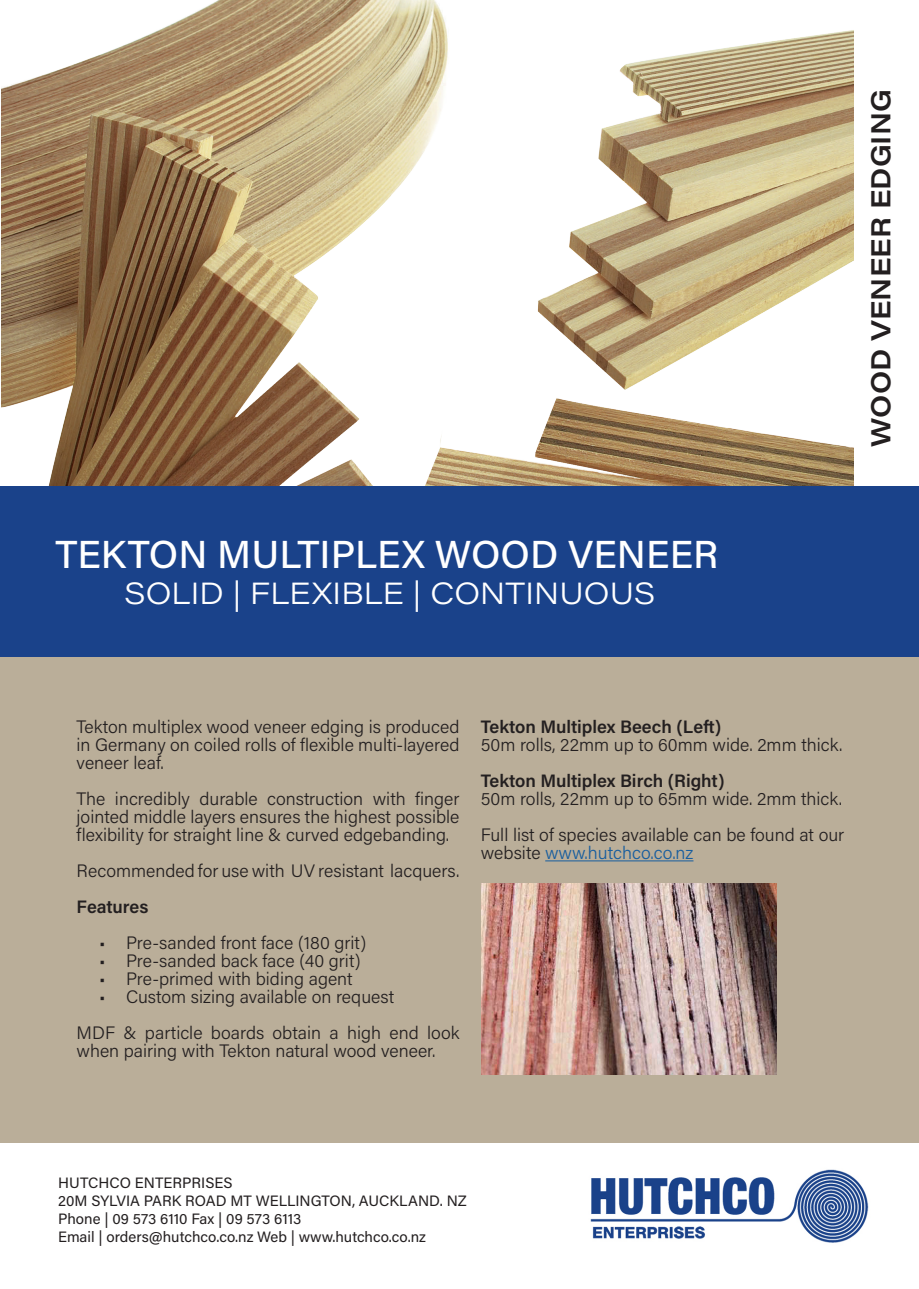
<style>
.page{position:relative;width:919px;height:1289px;background:#fff}
.page>*{position:absolute;margin:0;border:0;box-sizing:border-box;transform-origin:0 0}
.t1{font:500 39px "Acumin Pro";color:#fff}
.t2{font:300 30px "Acumin Pro Wide";letter-spacing:.005em;color:#fff}
.t3{font:600 27px "Acumin Pro Wide";letter-spacing:.005em;color:#231f20}
.t4{font:300 18px/18px "Acumin Pro";color:#231f20}
.t5{font:600 18px "Acumin Pro";color:#231f20}
.t6{font:15px "Acumin Pro";color:#231f20}
.s1{color:#175d9e}
</style>
<div class="page">
<div style="left:0;top:591px;width:918px;height:685px;background:#baae99"></div>
<hr style="left:545px;top:860px;width:148px;height:1px;background:#175d9e">
<img style="left:2px;top:0;width:852px;height:486px">
<img style="left:481px;top:883px;width:295px;height:191px">
<div style="left:0;top:1143px;width:918px;height:145px;background:#fff"></div>
<img style="left:590px;top:1169px;width:279px;height:74px">
<div style="left:0;top:486px;width:918px;height:170px;background:#1a428a"></div>
<p class="t1" style="left:55px;top:527px;width:664px">TEKTON MULTIPLEX WOOD VENEER</p>
<p class="t2" style="left:124px;top:572px;width:532px">SOLID | FLEXIBLE | CONTINUOUS</p>
<p class="t3" style="left:861px;top:446px;width:359px;rotate:-90deg">WOOD VENEER EDGING</p>
<p class="t4" style="left:77px;top:717px;width:384px;text-align:justify">Tekton multiplex wood veneer edging is produced in Germany on coiled rolls of flexible multi-layered veneer leaf.</p>
<p class="t4" style="left:77px;top:789px;width:384px;text-align:justify">The incredibly durable construction with finger jointed middle layers ensures the highest possible flexibility for straight line &amp; curved edgebanding.</p>
<p class="t4" style="left:77px;top:861px;width:384px">Recommended for use with UV resistant lacquers.</p>
<p class="t5" style="left:77px;top:894px;width:73px">Features</p>
<p class="t4" style="left:99px;top:933px;width:268px">• Pre-sanded front face (180 grit)</p>
<p class="t4" style="left:99px;top:951px;width:263px">• Pre-sanded back face (40 grit)</p>
<p class="t4" style="left:99px;top:969px;width:255px">• Pre-primed with biding agent</p>
<p class="t4" style="left:99px;top:987px;width:296px">• Custom sizing available on request</p>
<p class="t4" style="left:77px;top:1023px;width:384px">MDF &amp; particle boards obtain a high end look when pairing with Tekton natural wood veneer.</p>
<p class="t5" style="left:480px;top:714px;width:242px">Tekton Multiplex Beech (Left)</p>
<p class="t4" style="left:480px;top:735px;width:363px">50m rolls, 22mm up to 60mm wide. 2mm thick.</p>
<p class="t5" style="left:480px;top:768px;width:245px">Tekton Multiplex Birch (Right)</p>
<p class="t4" style="left:480px;top:789px;width:363px">50m rolls, 22mm up to 65mm wide. 2mm thick.</p>
<p class="t4" style="left:480px;top:825px;width:365px">Full list of species available can be found at our website <span class="s1">www.hutchco.co.nz</span></p>
<p class="t6" style="left:58px;top:1172px;width:176px">HUTCHCO ENTERPRISES</p>
<p class="t6" style="left:58px;top:1190px;width:410px">20M SYLVIA PARK ROAD MT WELLINGTON, AUCKLAND. NZ</p>
<p class="t6" style="left:133px;top:1208px;width:198px">- 573 6110 Fax | +649 573 6113</p>
<p class="t6" style="left:58px;top:1226px;width:369px">Email | orders@hutchco.co.nz Web | www.hutchco.co.nz</p>
<p class="t6" style="left:58px;top:1208px;width:244px">Phone | 09 573 6110 Fax | 09 573 6113</p>
</div>
